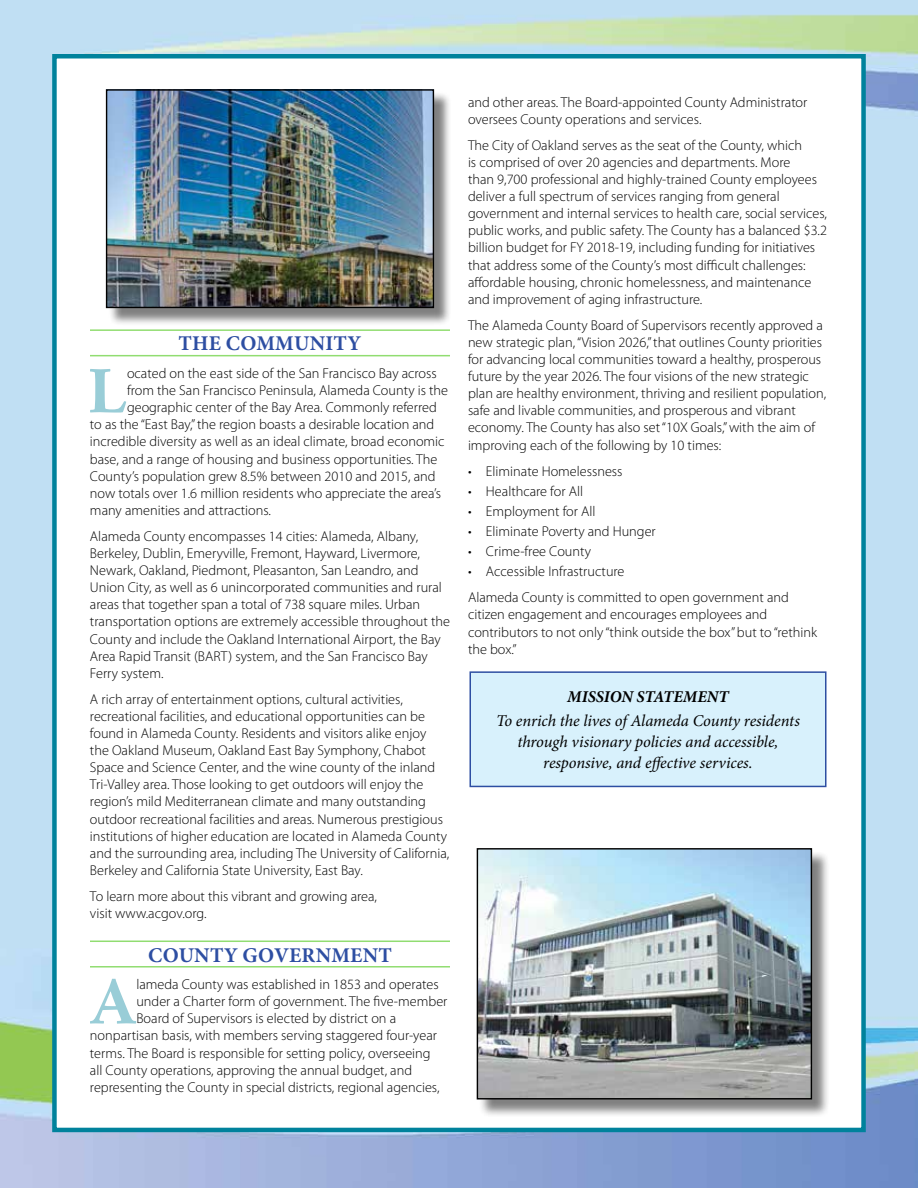
<style>
.page{position:relative;width:918px;height:1188px;background:#fff}
.page>*{position:absolute;margin:0;border:0;box-sizing:border-box;transform-origin:0 0}
.t1{font:700 68.1px "Agmena Pro";color:#99cdd7}
.t2{font:700 21px "Minion Pro";letter-spacing:.01em;color:#2d4ea2}
.t3{font:italic 16.5px/21px "Minion Pro";letter-spacing:-.01em;color:#000;text-align:center}
.t4{font:italic 700 16.5px "Minion Pro";color:#000}
.t5{font:300 14.25px/17.1px "Myriad Pro";color:#000}
</style>
<div class="page">
<img style="left:0;top:0;width:918px;height:1188px">
<div style="left:52px;top:54px;width:814px;height:1078px;background:#fff;border:4px solid #00829c"></div>
<div style="left:108px;top:91px;width:344px;height:235px;background:#000;opacity:.5"></div>
<img style="left:108px;top:91px;width:324px;height:215px">
<div style="left:106px;top:89px;width:328px;height:219px;border:1px solid #000"></div>
<div style="left:478px;top:850px;width:352px;height:268px;background:#000;opacity:.5"></div>
<img style="left:479px;top:850px;width:331px;height:248px">
<div style="left:477px;top:848px;width:335px;height:252px;border:1px solid #000"></div>
<hr style="left:90px;top:329px;width:360px;height:2px;background:#91dd71">
<hr style="left:90px;top:355px;width:360px;height:1px;background:#91dd71">
<hr style="left:90px;top:941px;width:360px;height:1px;background:#91dd71">
<hr style="left:90px;top:966px;width:360px;height:2px;background:#91dd71">
<div style="left:470px;top:671px;width:356px;height:116px;background:#d8f1fc;border:2px solid #2d4ea2"></div>
<h2 class="t2" style="left:179px;top:329px;width:184px">THE COMMUNITY</h2>
<h1 class="t1" style="left:87px;top:349px;width:41px">L</h1>
<p class="t5" style="left:127px;top:365px;width:311px">ocated on the east side of the San Francisco Bay across</p>
<p class="t5" style="left:127px;top:382px;width:323px">from the San Francisco Peninsula, Alameda County is the</p>
<p class="t5" style="left:127px;top:399px;width:311px">geographic center of the Bay Area. Commonly referred</p>
<p class="t5" style="left:90px;top:416px;width:346px">to as the “East Bay,” the region boasts a desirable location and</p>
<p class="t5" style="left:90px;top:433px;width:356px">incredible diversity as well as an ideal climate, broad economic</p>
<p class="t5" style="left:90px;top:450px;width:349px">base, and a range of housing and business opportunities. The</p>
<p class="t5" style="left:90px;top:467px;width:347px">County’s population grew 8.5% between 2010 and 2015, and</p>
<p class="t5" style="left:90px;top:484px;width:353px">now totals over 1.6 million residents who appreciate the area’s</p>
<p class="t5" style="left:90px;top:501px;width:183px">many amenities and attractions.</p>
<p class="t5" style="left:90px;top:527px;width:362px">Alameda County encompasses 14 cities: Alameda, Albany, Berkeley, Dublin, Emeryville, Fremont, Hayward, Livermore, Newark, Oakland, Piedmont, Pleasanton, San Leandro, and Union City, as well as 6 unincorporated communities and rural areas that together span a total of 738 square miles. Urban transportation options are extremely accessible throughout the County and include the Oakland International Airport, the Bay Area Rapid Transit (BART) system, and the San Francisco Bay Ferry system.</p>
<p class="t5" style="left:90px;top:690px;width:361px">A rich array of entertainment options, cultural activities, recreational facilities, and educational opportunities can be found in Alameda County. Residents and visitors alike enjoy<br>the Oakland Museum, Oakland East Bay Symphony, Chabot Space and Science Center, and the wine county of the inland Tri-Valley area. Those looking to get outdoors will enjoy the region’s mild Mediterranean climate and many outstanding outdoor recreational facilities and areas. Numerous prestigious institutions of higher education are located in Alameda County and the surrounding area, including The University of California, Berkeley and California State University, East Bay.</p>
<p class="t5" style="left:90px;top:888px;width:289px">To learn more about this vibrant and growing area, visit www.acgov.org.</p>
<h2 class="t2" style="left:148px;top:940px;width:245px">COUNTY GOVERNMENT</h2>
<h1 class="t1" style="left:90px;top:960px;width:48px">A</h1>
<p class="t5" style="left:136px;top:976px;width:304px">lameda County was established in 1853 and operates</p>
<p class="t5" style="left:136px;top:993px;width:313px">under a Charter form of government. The five-member</p>
<p class="t5" style="left:136px;top:1010px;width:261px">Board of Supervisors is elected by district on a</p>
<p class="t5" style="left:90px;top:1027px;width:349px">nonpartisan basis, with members serving staggered four-year</p>
<p class="t5" style="left:90px;top:1044px;width:342px">terms. The Board is responsible for setting policy, overseeing</p>
<p class="t5" style="left:90px;top:1061px;width:324px">all County operations, approving the annual budget, and</p>
<p class="t5" style="left:90px;top:1078px;width:351px">representing the County in special districts, regional agencies,</p>
<p class="t5" style="left:468px;top:93px;width:341px">and other areas. The Board-appointed County Administrator oversees County operations and services.</p>
<p class="t5" style="left:468px;top:136px;width:361px">The City of Oakland serves as the seat of the County, which<br>is comprised of over 20 agencies and departments. More<br>than 9,700 professional and highly-trained County employees deliver a full spectrum of services ranging from general government and internal services to health care, social services, public works, and public safety. The County has a balanced $3.2 billion budget for FY 2018-19, including funding for initiatives that address some of the County’s most difficult challenges: affordable housing, chronic homelessness, and maintenance and improvement of aging infrastructure.</p>
<p class="t5" style="left:468px;top:316px;width:360px">The Alameda County Board of Supervisors recently approved a new strategic plan, “Vision 2026,” that outlines County priorities for advancing local communities toward a healthy, prosperous future by the year 2026. The four visions of the new strategic plan are healthy environment, thriving and resilient population, safe and livable communities, and prosperous and vibrant economy. The County has also set “10X Goals,” with the aim of improving each of the following by 10 times:</p>
<p class="t5" style="left:468px;top:462px;width:156px">• Eliminate Homelessness</p>
<p class="t5" style="left:468px;top:482px;width:117px">• Healthcare for All</p>
<p class="t5" style="left:468px;top:502px;width:129px">• Employment for All</p>
<p class="t5" style="left:468px;top:523px;width:189px">• Eliminate Poverty and Hunger</p>
<p class="t5" style="left:468px;top:543px;width:124px">• Crime-free County</p>
<p class="t5" style="left:468px;top:558px;width:322px;line-height:26.1px">• Accessible Infrastructure<br>Alameda County is committed to open government and</p>
<p class="t5" style="left:468px;top:606px;width:351px">citizen engagement and encourages employees and contributors to not only “think outside the box” but to “rethink the box.”</p>
<p class="t4" style="left:567px;top:685px;width:163px">MISSION STATEMENT</p>
<p class="t3" style="left:496px;top:710px;width:305px">To enrich the lives of Alameda County residents through visionary policies and accessible, responsive, and effective services.</p>
</div>
